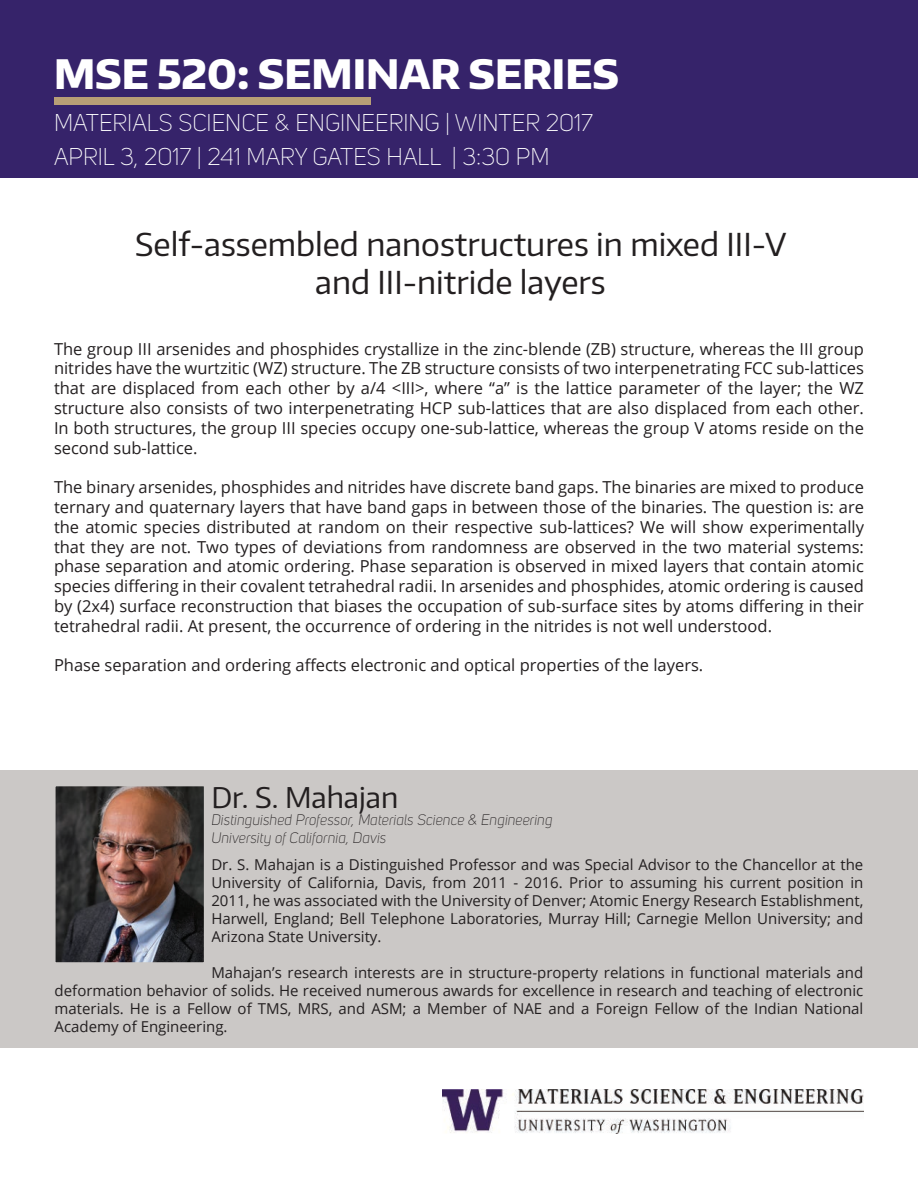
<style>
.page{position:relative;width:918px;height:1188px;background:#fff}
.page>*{position:absolute;margin:0;border:0;box-sizing:border-box;transform-origin:0 0}
.t1{font:800 40.5px "Encode Sans Normal";color:#fff}
.t2{font:31.5px/37.8px "Encode Sans Normal";color:#231f20;text-align:center}
.t3{font:28.5px "Encode Sans Normal";color:#231f20}
.t4{font:300 24px/34.2px "Uni Sans";color:#fff}
.t5{font:16.5px/19.8px "Open Sans";color:#231f20;text-align:justify}
.t6{font:15px/18px "Open Sans";color:#231f20;text-align:justify}
.t7{font:italic 300 15px/18px "Uni Sans";color:#231f20}
</style>
<div class="page">
<div style="left:0;top:0;width:918px;height:178px;background:#36236a"></div>
<img style="left:443px;top:1090px;width:421px;height:44px">
<div style="left:54px;top:97px;width:316px;height:7px;background:#b89f76"></div>
<div style="left:0;top:770px;width:918px;height:278px;background:#cbc8c6"></div>
<img style="left:57px;top:788px;width:145px;height:173px">
<div style="left:48px;top:779px;width:163px;height:191px;border:8px solid #cbc8c6"></div>
<h1 class="t1" style="left:54px;top:48px;width:566px">MSE 520: SEMINAR SERIES</h1>
<h3 class="t4" style="left:54px;top:106px;width:541px">MATERIALS SCIENCE &amp; ENGINEERING | WINTER 2017<br>APRIL 3, 2017 | 241 MARY GATES HALL | 3:30 PM</h3>
<h2 class="t2" style="left:135px;top:225px;width:653px">Self-assembled nanostructures in mixed III-V and III-nitride layers</h2>
<p class="t5" style="left:54px;top:338px;width:812px">The group III arsenides and phosphides crystallize in the zinc-blende (ZB) structure, whereas the III group nitrides have the wurtzitic (WZ) structure. The ZB structure consists of two interpenetrating FCC sub-lattices that are displaced from each other by a/4 &lt;III&gt;, where “a” is the lattice parameter of the layer; the WZ structure also consists of two interpenetrating HCP sub-lattices that are also displaced from each other.<br>In both structures, the group III species occupy one-sub-lattice, whereas the group V atoms reside on the second sub-lattice.</p>
<p class="t5" style="left:54px;top:477px;width:812px">The binary arsenides, phosphides and nitrides have discrete band gaps. The binaries are mixed to produce ternary and quaternary layers that have band gaps in between those of the binaries. The question is: are the atomic species distributed at random on their respective sub-lattices? We will show experimentally that they are not. Two types of deviations from randomness are observed in the two material systems: phase separation and atomic ordering. Phase separation is observed in mixed layers that contain atomic species differing in their covalent tetrahedral radii. In arsenides and phosphides, atomic ordering is caused by (2x4) surface reconstruction that biases the occupation of sub-surface sites by atoms differing in their tetrahedral radii. At present, the occurrence of ordering in the nitrides is not well understood.</p>
<p class="t5" style="left:54px;top:655px;width:651px">Phase separation and ordering affects electronic and optical properties of the layers.</p>
<h3 class="t3" style="left:211px;top:779px;width:189px">Dr. S. Mahajan</h3>
<p class="t7" style="left:211px;top:811px;width:343px">Distinguished Professor, Materials Science &amp; Engineering<br>University of California, Davis</p>
<p class="t6" style="left:211px;top:855px;width:654px">Dr. S. Mahajan is a Distinguished Professor and was Special Advisor to the Chancellor at the University of California, Davis, from 2011 - 2016. Prior to assuming his current position in 2011, he was associated with the University of Denver; Atomic Energy Research Establishment, Harwell, England; Bell Telephone Laboratories, Murray Hill; Carnegie Mellon University; and Arizona State University.</p>
<p class="t6" style="left:55px;top:963px;width:810px;text-indent:157px">Mahajan’s research interests are in structure-property relations in functional materials and deformation behavior of solids. He received numerous awards for excellence in research and teaching of electronic materials. He is a Fellow of TMS, MRS, and ASM; a Member of NAE and a Foreign Fellow of the Indian National Academy of Engineering.</p>
</div>
